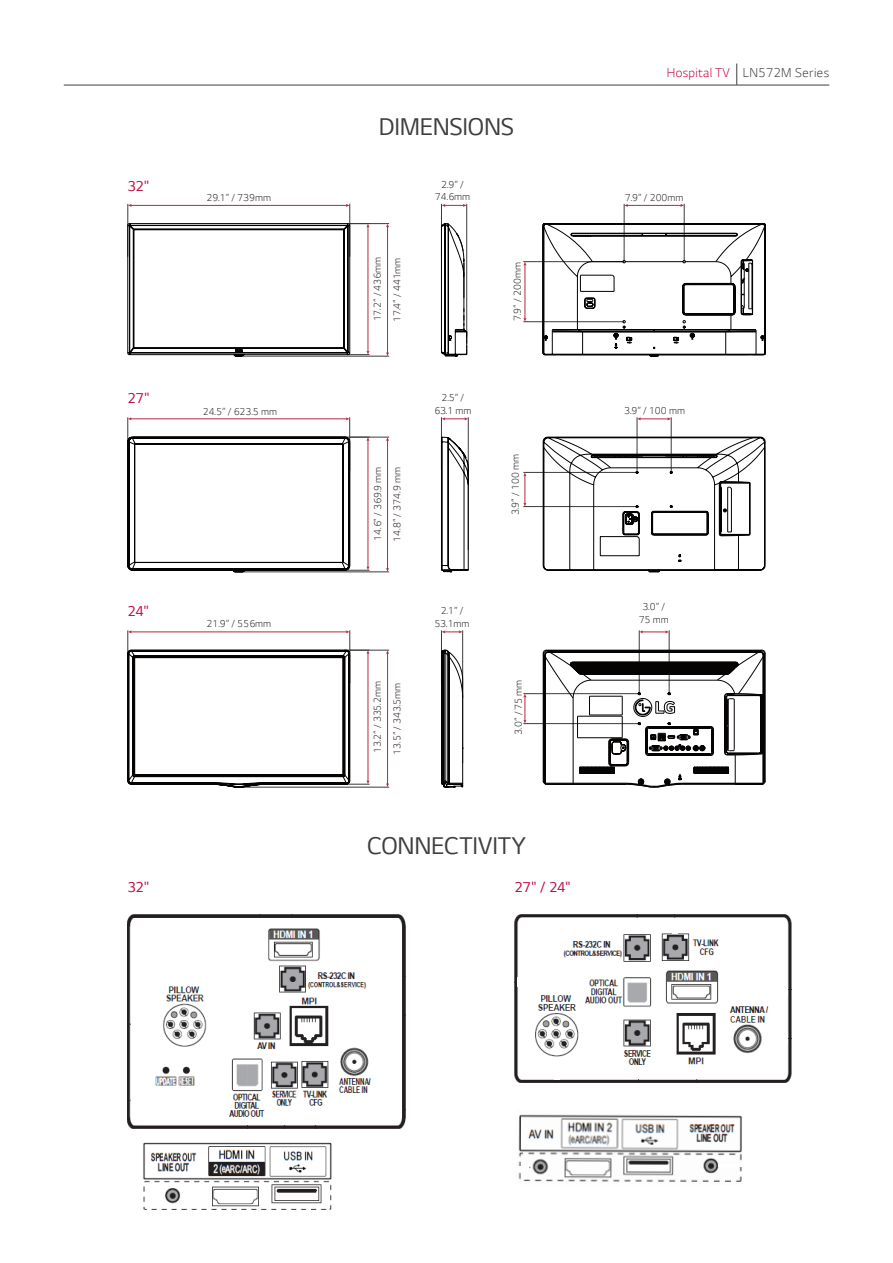
<style>
.page{position:relative;width:893px;height:1263px;background:#fff}
.page>*{position:absolute;margin:0;border:0;box-sizing:border-box;transform-origin:0 0}
.t1{font:25.5px "LG Smart";letter-spacing:-.01em;color:#3e3e3f}
.t2{font:15px "LG Smart";letter-spacing:-.03em;color:#c0073e}
.t3{font:300 13.5px "LG Smart";letter-spacing:.025em;color:#3e3e3f}
.t4{font:300 10.5px/12.6px "LG Smart";color:#231f20;text-align:center}
.s1{color:#c0073e}
</style>
<div class="page">
<hr style="left:64px;top:85px;width:765px;height:1px;background:#3e3e3f">
<svg style="left:736px;top:64px;width:1px;height:21px"></svg>
<hr style="left:128px;top:204px;width:1px;height:53px;background:#3d3a3a">
<hr style="left:349px;top:204px;width:1px;height:53px;background:#3d3a3a">
<hr style="left:130px;top:205px;width:217px;height:1px;background:#b62842">
<hr style="left:441px;top:204px;width:1px;height:53px;background:#3d3a3a">
<hr style="left:466px;top:204px;width:1px;height:133px;background:#3d3a3a">
<svg style="left:442px;top:204px;width:24px;height:3px"></svg>
<hr style="left:624px;top:204px;width:1px;height:58px;background:#3d3a3a">
<hr style="left:684px;top:204px;width:1px;height:58px;background:#3d3a3a">
<hr style="left:627px;top:205px;width:54px;height:1px;background:#b62842">
<svg style="left:680px;top:204px;width:4px;height:3px"></svg>
<hr style="left:350px;top:223px;width:39px;height:1px;background:#3d3a3a">
<hr style="left:239px;top:356px;width:150px;height:1px;background:#3d3a3a">
<hr style="left:387px;top:226px;width:1px;height:127px;background:#b62842">
<svg style="left:128px;top:223px;width:241px;height:133px"></svg>
<svg style="left:441px;top:223px;width:324px;height:133px"></svg>
<hr style="left:637px;top:417px;width:1px;height:55px;background:#3d3a3a">
<hr style="left:671px;top:417px;width:1px;height:55px;background:#3d3a3a">
<svg style="left:637px;top:417px;width:34px;height:3px"></svg>
<hr style="left:441px;top:417px;width:1px;height:53px;background:#3d3a3a">
<hr style="left:468px;top:417px;width:1px;height:133px;background:#3d3a3a">
<svg style="left:442px;top:417px;width:26px;height:3px"></svg>
<hr style="left:239px;top:572px;width:150px;height:1px;background:#3d3a3a">
<hr style="left:128px;top:417px;width:1px;height:53px;background:#3d3a3a">
<hr style="left:349px;top:417px;width:1px;height:53px;background:#3d3a3a">
<hr style="left:130px;top:419px;width:217px;height:1px;background:#b62842">
<svg style="left:441px;top:436px;width:324px;height:135px"></svg>
<svg style="left:369px;top:437px;width:381px;height:135px"></svg>
<svg style="left:128px;top:437px;width:241px;height:135px"></svg>
<hr style="left:639px;top:630px;width:1px;height:64px;background:#3d3a3a">
<hr style="left:669px;top:630px;width:1px;height:64px;background:#3d3a3a">
<svg style="left:639px;top:630px;width:30px;height:3px"></svg>
<hr style="left:441px;top:630px;width:1px;height:53px;background:#3d3a3a">
<hr style="left:462px;top:630px;width:1px;height:133px;background:#3d3a3a">
<svg style="left:442px;top:630px;width:20px;height:3px"></svg>
<hr style="left:239px;top:787px;width:150px;height:1px;background:#3d3a3a">
<hr style="left:128px;top:630px;width:1px;height:53px;background:#3d3a3a">
<hr style="left:350px;top:630px;width:1px;height:53px;background:#3d3a3a">
<hr style="left:130px;top:632px;width:217px;height:1px;background:#b62842">
<svg style="left:128px;top:650px;width:637px;height:137px"></svg>
<img style="left:514px;top:915px;width:277px;height:167px">
<div style="left:517px;top:977px;width:70px;height:9px;background:#fff"></div>
<div style="left:720px;top:985px;width:68px;height:9px;background:#fff"></div>
<div style="left:763px;top:1034px;width:24px;height:9px;background:#fff"></div>
<div style="left:634px;top:919px;width:6px;height:15px;background:#fff"></div>
<div style="left:554px;top:1058px;width:5px;height:21px;background:#fff"></div>
<div style="left:672px;top:918px;width:6px;height:16px;background:#fff"></div>
<div style="left:635px;top:1066px;width:5px;height:13px;background:#fff"></div>
<div style="left:694px;top:1066px;width:5px;height:13px;background:#fff"></div>
<img style="left:128px;top:915px;width:277px;height:213px">
<div style="left:257px;top:918px;width:7px;height:93px;background:#fff"></div>
<div style="left:290px;top:918px;width:6px;height:9px;background:#fff"></div>
<div style="left:131px;top:1020px;width:30px;height:7px;background:#fff"></div>
<div style="left:131px;top:1098px;width:50px;height:7px;background:#fff"></div>
<div style="left:149px;top:1089px;width:50px;height:9px;background:#fff"></div>
<div style="left:360px;top:973px;width:41px;height:7px;background:#fff"></div>
<div style="left:332px;top:1012px;width:70px;height:6px;background:#fff"></div>
<div style="left:349px;top:1106px;width:53px;height:6px;background:#fff"></div>
<div style="left:350px;top:1094px;width:6px;height:17px;background:#fff"></div>
<div style="left:313px;top:1107px;width:5px;height:17px;background:#fff"></div>
<div style="left:283px;top:1108px;width:5px;height:16px;background:#fff"></div>
<svg style="left:246px;top:1118px;width:4px;height:6px"></svg>
<img style="left:518px;top:1114px;width:224px;height:68px">
<hr style="left:514px;top:1166px;width:15px;height:3px;background:#fff">
<hr style="left:718px;top:1164px;width:25px;height:3px;background:#fff">
<img style="left:143px;top:1142px;width:189px;height:68px">
<p class="t2" style="left:128px;top:176px;width:23px">32"</p>
<p class="t2" style="left:128px;top:388px;width:24px">27"</p>
<p class="t1" style="left:379px;top:110px;width:137px">DIMENSIONS</p>
<p class="t3" style="left:667px;top:63px;width:164px"><span class="s1">Hospital TV</span> LN572M Series</p>
<p class="t4" style="left:441px;top:177px;width:24px">2.9” /</p>
<p class="t4" style="left:435px;top:190px;width:37px">74.6mm</p>
<p class="t4" style="left:206px;top:191px;width:66px">29.1” / 739mm</p>
<p class="t4" style="left:625px;top:191px;width:60px">7.9” / 200mm</p>
<p class="t4" style="left:203px;top:405px;width:76px">24.5” / 623.5 mm</p>
<p class="t4" style="left:371px;top:321px;width:66px;rotate:-90deg">17.2” / 436mm</p>
<p class="t4" style="left:390px;top:322px;width:66px;rotate:-90deg">17.4” / 441mm</p>
<p class="t4" style="left:510px;top:321px;width:60px;rotate:-90deg">7.9” / 200mm</p>
<p class="t4" style="left:371px;top:541px;width:76px;rotate:-90deg">14.6” / 369.9 mm</p>
<p class="t4" style="left:390px;top:541px;width:76px;rotate:-90deg">14.8” / 374.9 mm</p>
<p class="t4" style="left:434px;top:391px;width:39px">2.5” /<br>63.1 mm</p>
<p class="t4" style="left:508px;top:515px;width:62px;rotate:-90deg">3.9” / 100 mm</p>
<p class="t4" style="left:624px;top:404px;width:62px">3.9” / 100 mm</p>
<p class="t2" style="left:128px;top:601px;width:23px">24"</p>
<p class="t4" style="left:639px;top:600px;width:32px">3.0” /<br>75 mm</p>
<p class="t4" style="left:434px;top:604px;width:37px">2.1” /<br>53.1mm</p>
<p class="t4" style="left:206px;top:617px;width:66px">21.9” / 556mm</p>
<p class="t4" style="left:371px;top:753px;width:73px;rotate:-90deg">13.2” / 335.2mm</p>
<p class="t4" style="left:390px;top:755px;width:73px;rotate:-90deg">13.5” / 343.5mm</p>
<p class="t4" style="left:512px;top:734px;width:56px;rotate:-90deg">3.0” / 75 mm</p>
<p class="t1" style="left:367px;top:829px;width:160px">CONNECTIVITY</p>
<p class="t2" style="left:128px;top:877px;width:23px">32"</p>
<p class="t2" style="left:514px;top:877px;width:58px">27" / 24"</p>
</div>
